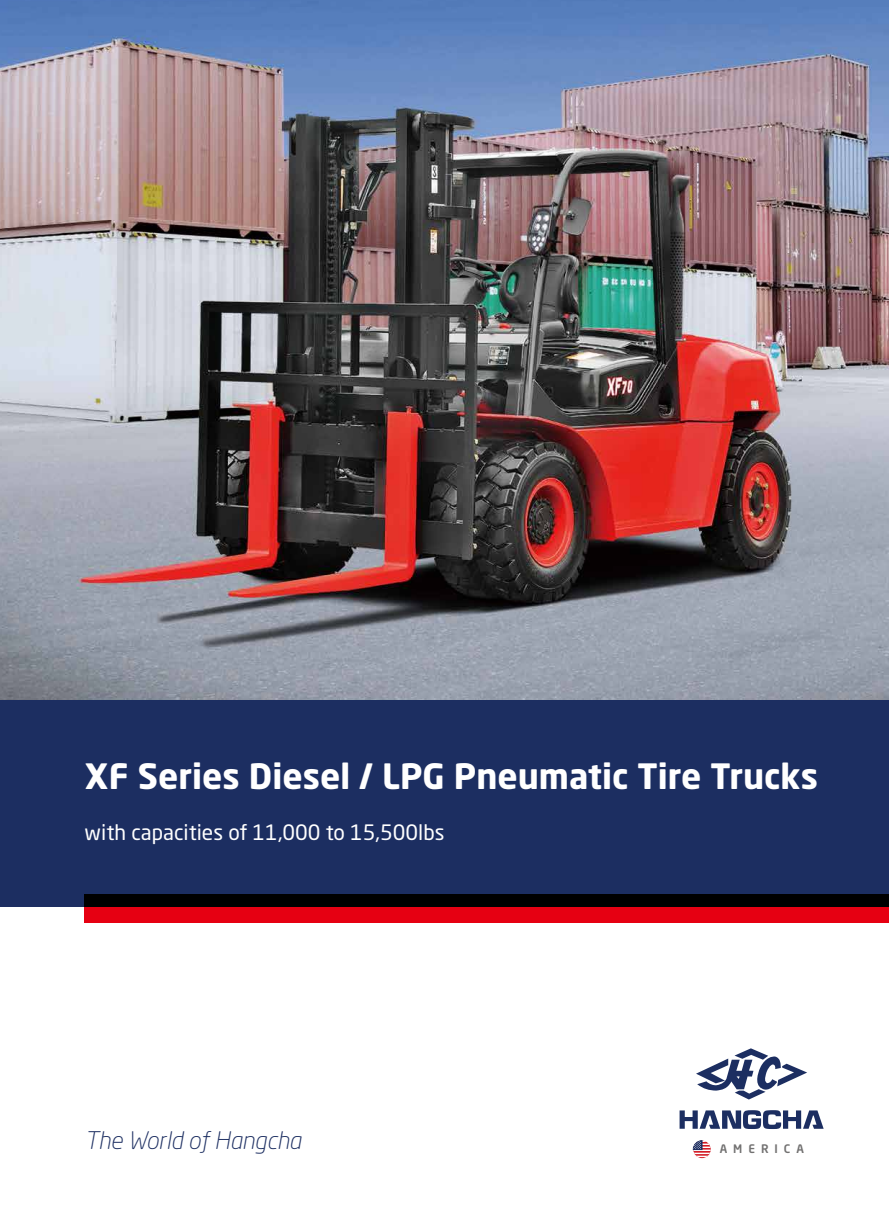
<style>
.page{position:relative;width:889px;height:1212px;background:#fff}
.page>*{position:absolute;margin:0;border:0;box-sizing:border-box;transform-origin:0 0}
.t1{font:700 34.5px "Neo Sans Std";color:#fff}
.t2{font:italic 300 24px "Neo Sans Std";color:#1c2e61}
.t3{font:21px "Neo Sans Std";color:#fff}
.t4{font:500 11.7px "Neo Sans Std";letter-spacing:.51em;color:#727171}
</style>
<div class="page">
<div style="left:0;top:699px;width:889px;height:207px;background:#1c2e61"></div>
<div style="left:85px;top:906px;width:804px;height:17px;background:#e60012"></div>
<div style="left:85px;top:894px;width:804px;height:12px;background:#000"></div>
<img style="left:0;top:0;width:889px;height:699px">
<svg style="left:696px;top:1048px;width:111px;height:51px"></svg>
<svg style="left:679px;top:1110px;width:144px;height:19px"></svg>
<svg style="left:693px;top:1140px;width:17px;height:17px"></svg>
<p class="t1" style="left:85px;top:754px;width:735px">XF Series Diesel / LPG Pneumatic Tire Trucks</p>
<p class="t3" style="left:85px;top:819px;width:361px">with capacities of 11,000 to 15,500lbs</p>
<p class="t2" style="left:85px;top:1126px;width:218px">The World of Hangcha</p>
<p class="t4" style="left:720px;top:1141px;width:86px">AMERICA</p>
</div>
